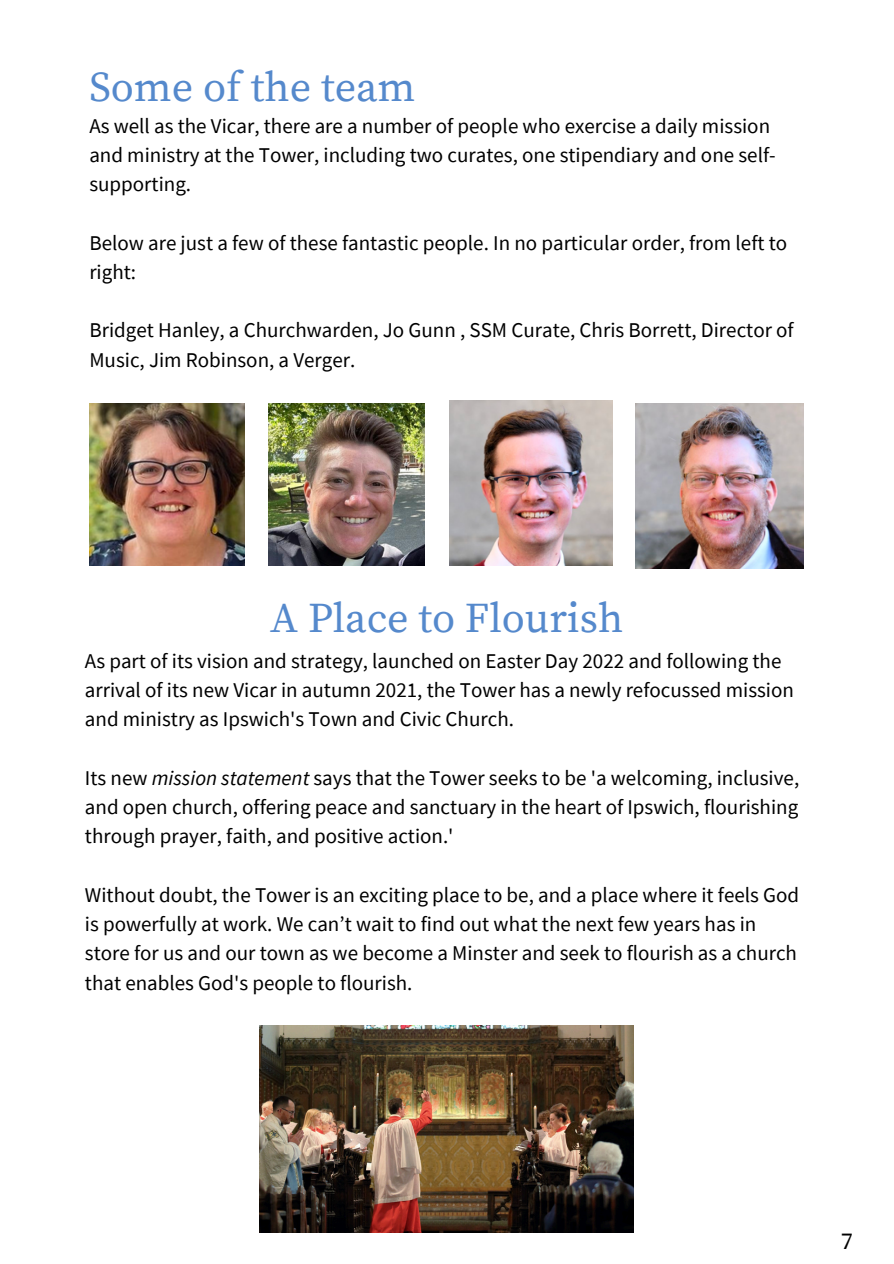
<style>
.page{position:relative;width:894px;height:1264px;background:#fff}
.page>*{position:absolute;margin:0;border:0;box-sizing:border-box;transform-origin:0 0}
.t1{font:42px "Source Serif Pro";color:#5589cc}
.t2{font:24px "Source Serif Pro";color:#000}
.t3{font:21px/29.2px "Source Sans Pro";color:#000}
.s1{font-style:italic}
</style>
<div class="page">
<img style="left:635px;top:403px;width:168px;height:165px">
<img style="left:449px;top:400px;width:163px;height:165px">
<img style="left:268px;top:403px;width:157px;height:162px">
<img style="left:89px;top:403px;width:156px;height:162px">
<img style="left:260px;top:1025px;width:373px;height:207px">
<p class="t1" style="left:89px;top:62px;width:327px">Some of the team</p>
<h1 class="t3" style="left:89px;top:110px;width:687px">As well as the Vicar, there are a number of people who exercise a daily mission and ministry at the Tower, including two curates, one stipendiary and one self&shy;supporting.</h1>
<p class="t3" style="left:89px;top:227px;width:699px">Below are just a few of these fantastic people. In no particular order, from left to right:</p>
<p class="t3" style="left:89px;top:315px;width:705px">Bridget Hanley, a Churchwarden, Jo Gunn , SSM Curate, Chris Borrett, Director of<br>Music, Jim Robinson, a Verger.</p>
<p class="t1" style="left:270px;top:593px;width:354px">A Place to Flourish</p>
<p class="t3" style="left:85px;top:645px;width:710px">As part of its vision and strategy, launched on Easter Day 2022 and following the arrival of its new Vicar in autumn 2021, the Tower has a newly refocussed mission and ministry as Ipswich's Town and Civic Church.</p>
<p class="t3" style="left:85px;top:762px;width:715px;text-align:justify">Its new <span class="s1">mission statement</span> says that the Tower seeks to be 'a welcoming, inclusive, and open church, offering peace and sanctuary in the heart of Ipswich, flourishing through prayer, faith, and positive action.'</p>
<p class="t3" style="left:85px;top:879px;width:715px">Without doubt, the Tower is an exciting place to be, and a place where it feels God is powerfully at work. We can’t wait to find out what the next few years has in store for us and our town as we become a Minster and seek to flourish as a church that enables God's people to flourish.</p>
<p class="t2" style="left:840px;top:1226px;width:13px">7</p>
</div>
